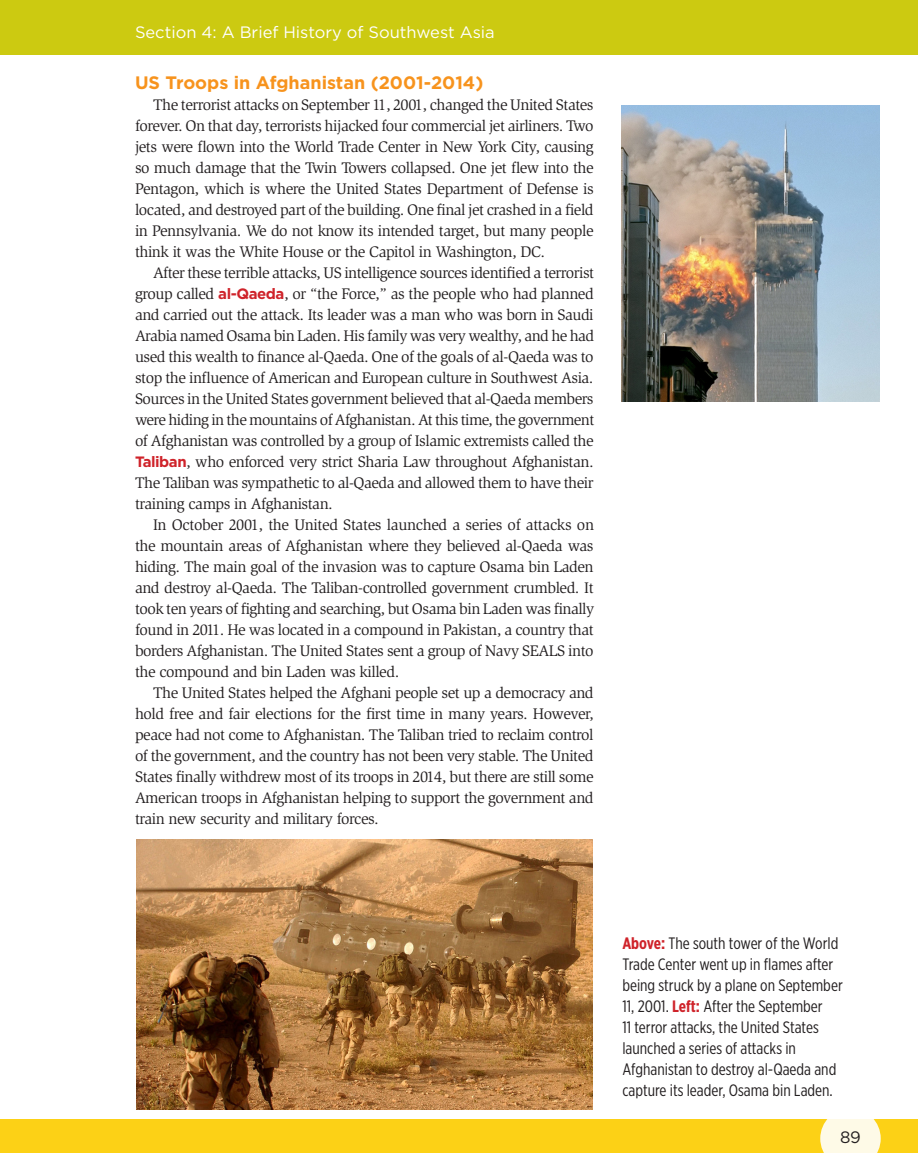
<style>
.page{position:relative;width:918px;height:1175px;background:#fff}
.page>*{position:absolute;margin:0;border:0;box-sizing:border-box;transform-origin:0 0}
.WS_-__C__Sub-subtitl{font:700 18px "Gotham";color:#f7931d}
.WS_-_Caption_txt{font:16.5px/21px "Gotham X Narrow";color:#231f20}
.PAGE_HEADER__right_s{font:16.5px "Gotham";color:#fff}
.PAGE_FOOTER__page_nu{font:16.5px "Gotham";color:#231f20}
.WS_-_body_copy_JUSTI{font:15.75px/21px "Slimbach Std";letter-spacing:-.03em;color:#231f20;text-align:justify}
.s1{font-family:"Gotham";font-weight:700;font-size:15px;color:#cf232a}
.s2{font-weight:700;color:#cf232a}
</style>
<div class="page">
<img style="left:137px;top:839px;width:455px;height:270px">
<img style="left:621px;top:105px;width:258px;height:297px">
<div style="left:0;top:1119px;width:918px;height:33px;background:#fcd116"></div>
<div style="left:0;top:0;width:918px;height:54px;background:#ccca11"></div>
<svg style="left:820px;top:1108px;width:61px;height:60px;fill:#fefae7"></svg>
<p class="PAGE_HEADER__right_s" style="left:135px;top:22px;width:361px">Section 4: A Brief History of Southwest Asia</p>
<p class="WS_-__C__Sub-subtitl" style="left:135px;top:70px;width:350px">US Troops in Afghanistan (2001-2014)</p>
<p class="WS_-_body_copy_JUSTI" style="left:135px;top:94px;width:460px;text-indent:18px">The terrorist attacks on September 11, 2001, changed the United States forever. On that day, terrorists hijacked four commercial jet airliners. Two jets were flown into the World Trade Center in New York City, causing so much damage that the Twin Towers collapsed. One jet flew into the Pentagon, which is where the United States Department of Defense is located, and destroyed part of the building. One final jet crashed in a field in Pennsylvania. We do not know its intended target, but many people think it was the White House or the Capitol in Washington, DC.</p>
<p class="WS_-_body_copy_JUSTI" style="left:135px;top:262px;width:461px;text-indent:18px">After these terrible attacks, US intelligence sources identified a terrorist group called <span class="s1">al-Qaeda</span>, or “the Force,” as the people who had planned and carried out the attack. Its leader was a man who was born in Saudi Arabia named Osama bin Laden. His family was very wealthy, and he had used this wealth to finance al-Qaeda. One of the goals of al-Qaeda was to stop the influence of American and European culture in Southwest Asia.<br>Sources in the United States government believed that al-Qaeda members were hiding in the mountains of Afghanistan. At this time, the government of Afghanistan was controlled by a group of Islamic extremists called the <span class="s1">Taliban</span>, who enforced very strict Sharia Law throughout Afghanistan.<br>The Taliban was sympathetic to al-Qaeda and allowed them to have their training camps in Afghanistan.</p>
<p class="WS_-_body_copy_JUSTI" style="left:135px;top:514px;width:461px;text-indent:18px">In October 2001, the United States launched a series of attacks on the mountain areas of Afghanistan where they believed al-Qaeda was hiding. The main goal of the invasion was to capture Osama bin Laden and destroy al-Qaeda. The Taliban-controlled government crumbled. It took ten years of fighting and searching, but Osama bin Laden was finally found in 2011. He was located in a compound in Pakistan, a country that borders Afghanistan. The United States sent a group of Navy SEALS into the compound and bin Laden was killed.</p>
<p class="WS_-_body_copy_JUSTI" style="left:135px;top:682px;width:460px;text-indent:18px">The United States helped the Afghani people set up a democracy and hold free and fair elections for the first time in many years. However, peace had not come to Afghanistan. The Taliban tried to reclaim control of the government, and the country has not been very stable. The United States finally withdrew most of its troops in 2014, but there are still some American troops in Afghanistan helping to support the government and train new security and military forces.</p>
<p class="WS_-_Caption_txt" style="left:622px;top:932px;width:222px"><span class="s2">Above:</span> The south tower of the World Trade Center went up in flames after being struck by a plane on September 11, 2001. <span class="s2">Left:</span> After the September<br>11 terror attacks, the United States launched a series of attacks in Afghanistan to destroy al-Qaeda and capture its leader, Osama bin Laden.</p>
<p class="PAGE_FOOTER__page_nu" style="left:840px;top:1126px;width:22px">89</p>
</div>
